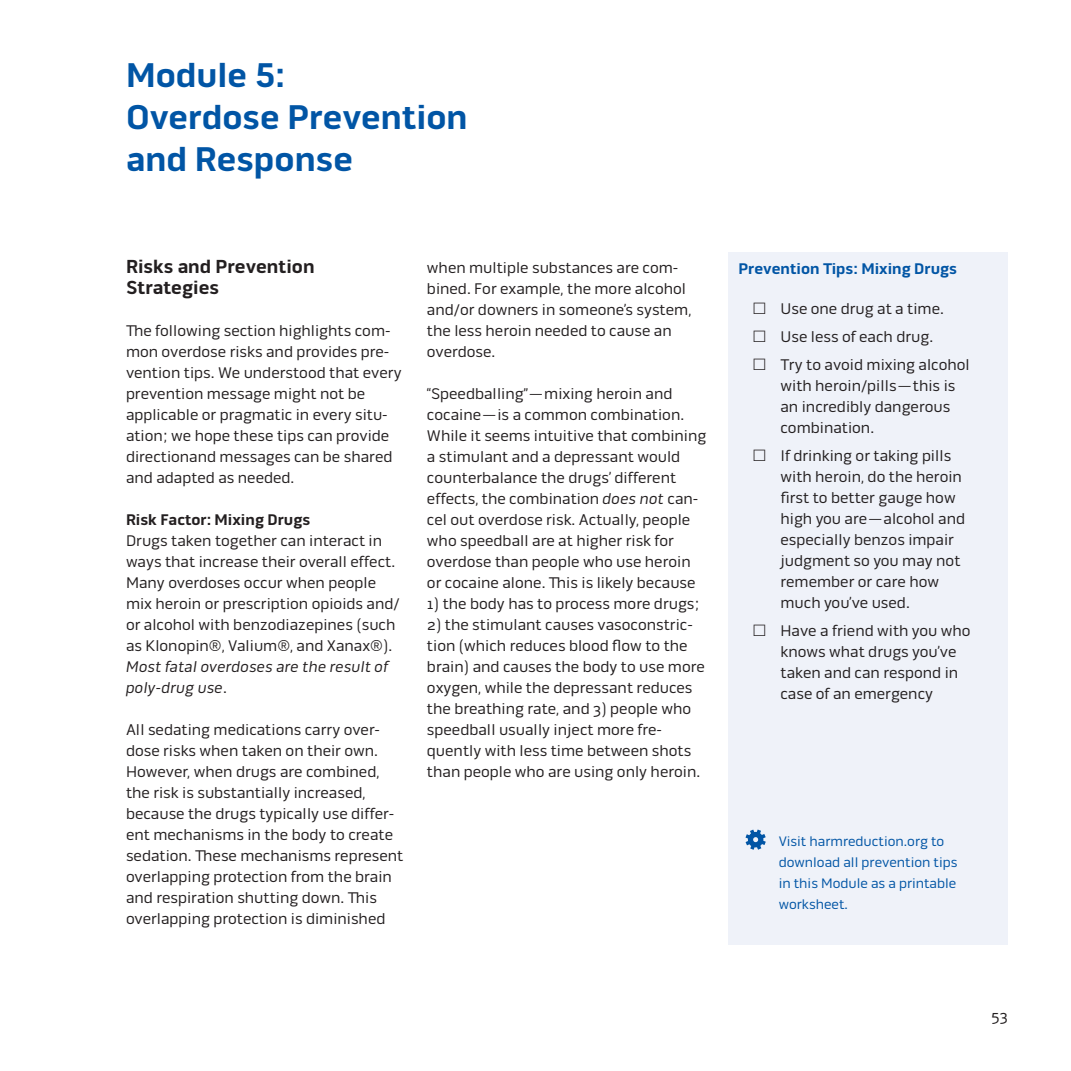
<style>
.page{position:relative;width:1071px;height:1071px;background:#fff}
.page>*{position:absolute;margin:0;border:0;box-sizing:border-box;transform-origin:0 0}
.t1{font:700 35px/42px "Pill Gothic 600 mg";color:#0155a5}
.t2{font:700 19.25px/21px "Pill Gothic 600 mg";color:#231f20}
.t3{font:15.75px/21px "Pill Gothic 600 mg";color:#231f20}
.t4{font:italic 15.75px/21px "Pill Gothic 600 mg";color:#231f20}
.t5{font:700 15.75px "Pill Gothic 600 mg";color:#0155a5}
.t6{font:700 15.75px "Pill Gothic 600 mg";color:#231f20}
.t7{font:14px/21px "Pill Gothic 600 mg";color:#0155a5}
.s1{font-style:normal}
.s2{font-style:italic}
</style>
<div class="page">
<div style="left:728px;top:252px;width:280px;height:693px;background:#eff2f9"></div>
<svg style="left:746px;top:830px;width:20px;height:20px"></svg>
<h1 class="t1" style="left:126px;top:54px;width:343px">Module 5:<br>Overdose Prevention and Response</h1>
<p class="t2" style="left:126px;top:256px;width:190px">Risks and Prevention<br>Strategies</p>
<p class="t3" style="left:126px;top:320px;width:277px">The following section highlights com&shy;mon overdose risks and provides pre&shy;vention tips. We understood that every prevention message might not be applicable or pragmatic in every situ&shy;ation; we hope these tips can provide directionand messages can be shared and adapted as needed.</p>
<p class="t6" style="left:126px;top:510px;width:186px">Risk Factor: Mixing Drugs</p>
<p class="t3" style="left:126px;top:530px;width:275px">Drugs taken together can interact in ways that increase their overall effect.<br>Many overdoses occur when people mix heroin or prescription opioids and/ or alcohol with benzodiazepines (such as Klonopin®, Valium®, and Xanax®).</p>
<p class="t4" style="left:126px;top:656px;width:264px">Most fatal overdoses are the result of poly-drug use<span class="s1">.</span></p>
<p class="t3" style="left:126px;top:719px;width:279px">All sedating medications carry over&shy;dose risks when taken on their own.<br>However, when drugs are combined, the risk is substantially increased, because the drugs typically use differ&shy;ent mechanisms in the body to create sedation. These mechanisms represent overlapping protection from the brain and respiration shutting down. This overlapping protection is diminished</p>
<p class="t3" style="left:427px;top:257px;width:266px">when multiple substances are com&shy;bined. For example, the more alcohol and/or downers in someone’s system, the less heroin needed to cause an overdose.</p>
<p class="t3" style="left:427px;top:383px;width:281px">“Speedballing”—mixing heroin and cocaine—is a common combination.<br>While it seems intuitive that combining a stimulant and a depressant would counterbalance the drugs’ different effects, the combination <span class="s2">does not</span> can&shy;cel out overdose risk. Actually, people who speedball are at higher risk for overdose than people who use heroin or cocaine alone. This is likely because</p>
<p class="t3" style="left:427px;top:593px;width:274px">1) the body has to process more drugs;</p>
<p class="t3" style="left:427px;top:614px;width:279px">2) the stimulant causes vasoconstric&shy;tion (which reduces blood flow to the brain) and causes the body to use more oxygen, while the depressant reduces the breathing rate, and 3) people who speedball usually inject more fre&shy;quently with less time between shots than people who are using only heroin.</p>
<p class="t5" style="left:738px;top:259px;width:220px">Prevention Tips: Mixing Drugs</p>
<p class="t3" style="left:781px;top:295px;width:191px;line-height:28px">Use one drug at a time.<br>Use less of each drug.<br>Try to avoid mixing alcohol</p>
<p class="t3" style="left:781px;top:376px;width:176px">with heroin/pills—this is an incredibly dangerous combination.</p>
<p class="t3" style="left:781px;top:446px;width:186px">If drinking or taking pills with heroin, do the heroin first to better gauge how high you are—alcohol and especially benzos impair judgment so you may not remember or care how much you’ve used.</p>
<p class="t3" style="left:781px;top:621px;width:192px">Have a friend with you who knows what drugs you’ve taken and can respond in case of an emergency</p>
<p class="t7" style="left:779px;top:830px;width:180px">Visit harmreduction.org to download all prevention tips in this Module as a printable worksheet.</p>
<p class="t3" style="left:991px;top:1005px;width:18px">53</p>
</div>
